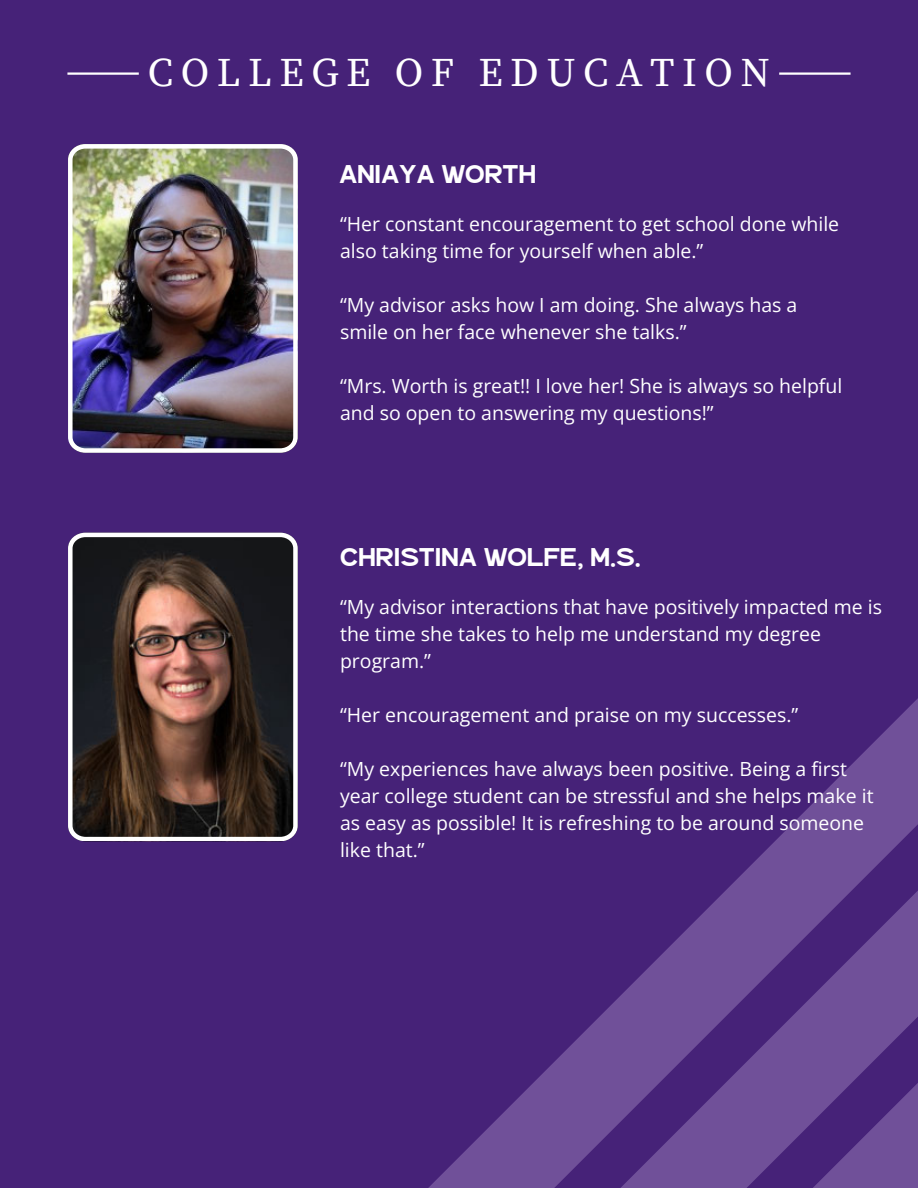
<style>
.page{position:relative;width:918px;height:1188px;background:#462278}
.page>*{position:absolute;margin:0;border:0;box-sizing:border-box;transform-origin:0 0}
.t1{font:40.35px "Source Serif Pro";letter-spacing:.185em;color:#fff}
.t2{font:28.5px "Double Porter 3";color:#fff}
.t3{font:19.5px/27px "Open Sans";color:#fff}
</style>
<div class="page">
<svg style="left:428px;top:698px;width:490px;height:490px"></svg>
<svg style="left:599px;top:890px;width:319px;height:298px;fill:#705099"></svg>
<svg style="left:791px;top:1083px;width:127px;height:105px"></svg>
<img style="left:68px;top:144px;width:230px;height:308px">
<svg style="left:68px;top:533px;width:230px;height:308px;background:#4c3d37"></svg>
<hr style="left:67px;top:72px;width:72px;height:3px;background:#fff">
<hr style="left:779px;top:72px;width:72px;height:3px;background:#fff">
<p class="t1" style="left:148px;top:49px;width:624px">COLLEGE OF EDUCATION</p>
<h2 class="t2" style="left:339px;top:162px;width:198px">ANIAYA WORTH</h2>
<p class="t3" style="left:340px;top:210px;width:501px">“Her constant encouragement to get school done while also taking time for yourself when able.”</p>
<p class="t3" style="left:340px;top:291px;width:459px">“My advisor asks how I am doing. She always has a smile on her face whenever she talks.”</p>
<p class="t3" style="left:340px;top:372px;width:504px">“Mrs. Worth is great!! I love her! She is always so helpful and so open to answering my questions!”</p>
<p class="t2" style="left:340px;top:545px;width:302px">CHRISTINA WOLFE, M.S.</p>
<h2 class="t3" style="left:340px;top:593px;width:544px">“My advisor interactions that have positively impacted me is the time she takes to help me understand my degree program.”</h2>
<p class="t3" style="left:340px;top:701px;width:460px">“Her encouragement and praise on my successes.”</p>
<p class="t3" style="left:340px;top:755px;width:535px">“My experiences have always been positive. Being a first year college student can be stressful and she helps make it as easy as possible! It is refreshing to be around someone like that.”</p>
</div>
